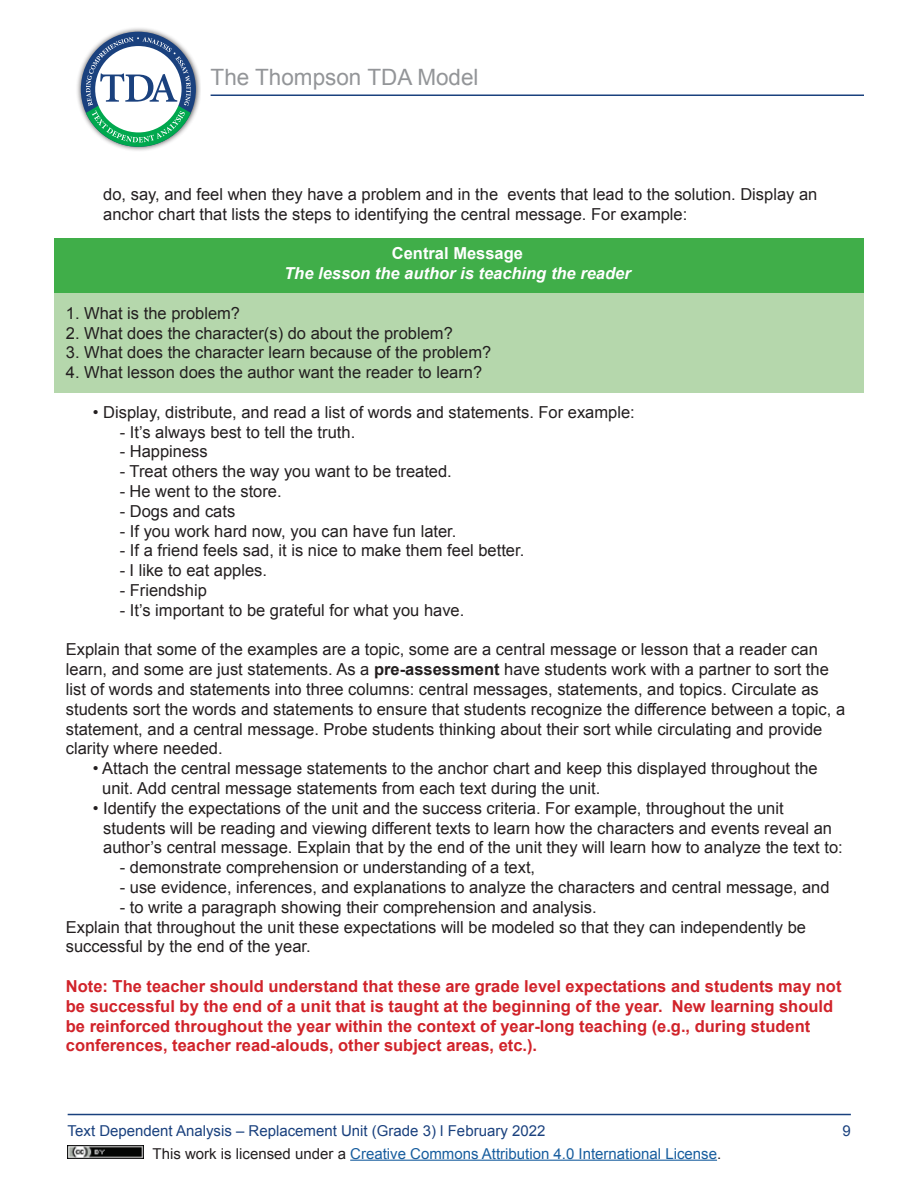
<style>
.page{position:relative;width:918px;height:1188px;background:#fff}
.page>*{position:absolute;margin:0;border:0;box-sizing:border-box;transform-origin:0 0}
.t1{font:22.5px "Arial";color:#939598}
.t2{font:16.5px/19.8px "Arial";color:#231f20}
.t3{font:700 16.5px/19.8px "Arial";color:#d1232a}
.t4{font:italic 700 16.5px/19.8px "Arial";color:#fff;text-align:center}
.t5{font:15px "Arial";color:#175d9e}
.t6{font:15px "Arial";color:#1a417e}
.s1{font-style:normal}
.s2{font-weight:700}
.s3{color:#231f20}
</style>
<div class="page">
<hr style="left:68px;top:1114px;width:783px;height:1px;background:#1a417e">
<img style="left:68px;top:1145px;width:75px;height:14px">
<hr style="left:350px;top:1160px;width:367px;height:1px;background:#175d9e">
<div style="left:75px;top:26px;width:126px;height:127px;background:#231f20;opacity:.8"></div>
<div style="left:81px;top:32px;width:115px;height:115px;background:#1a417e;border-radius:50%"></div>
<svg style="left:83px;top:37px;width:110px;height:110px"></svg>
<hr style="left:211px;top:95px;width:653px;height:1px;background:#1a417e">
<div style="left:54px;top:238px;width:810px;height:56px;background:#40ae49"></div>
<div style="left:54px;top:294px;width:810px;height:99px;background:#b5d7ac"></div>
<h1 class="t1" style="left:211px;top:62px;width:270px">The Thompson TDA Model</h1>
<p class="t2" style="left:103px;top:184px;width:716px">do, say, and feel when they have a problem and in the events that lead to the solution. Display an anchor chart that lists the steps to identifying the central message. For example:</p>
<p class="t4" style="left:284px;top:244px;width:348px"><span class="s1">Central Message<br></span>The lesson the author is teaching the reader</p>
<p class="t2" style="left:66px;top:303px;width:176px">1. What is the problem?</p>
<p class="t2" style="left:66px;top:323px;width:389px">2. What does the character(s) do about the problem?</p>
<p class="t2" style="left:66px;top:343px;width:427px">3. What does the character learn because of the problem?</p>
<p class="t2" style="left:66px;top:363px;width:418px">4. What lesson does the author want the reader to learn?</p>
<p class="t2" style="left:93px;top:402px;width:543px">• Display, distribute, and read a list of words and statements. For example:</p>
<p class="t2" style="left:120px;top:422px;width:237px">- It’s always best to tell the truth.</p>
<p class="t2" style="left:120px;top:442px;width:89px">- Happiness</p>
<p class="t2" style="left:120px;top:462px;width:334px">- Treat others the way you want to be treated.</p>
<p class="t2" style="left:120px;top:481px;width:163px">- He went to the store.</p>
<p class="t2" style="left:120px;top:501px;width:117px">- Dogs and cats</p>
<p class="t2" style="left:120px;top:521px;width:338px">- If you work hard now, you can have fun later.</p>
<p class="t2" style="left:120px;top:541px;width:406px">- If a friend feels sad, it is nice to make them feel better.</p>
<p class="t2" style="left:120px;top:561px;width:149px">- I like to eat apples.</p>
<p class="t2" style="left:120px;top:580px;width:89px">- Friendship</p>
<p class="t2" style="left:120px;top:600px;width:346px">- It’s important to be grateful for what you have.</p>
<p class="t2" style="left:66px;top:640px;width:781px">Explain that some of the examples are a topic, some are a central message or lesson that a reader can learn, and some are just statements. As a <span class="s2">pre-assessment</span> have students work with a partner to sort the list of words and statements into three columns: central messages, statements, and topics. Circulate as students sort the words and statements to ensure that students recognize the difference between a topic, a statement, and a central message. Probe students thinking about their sort while circulating and provide clarity where needed.</p>
<p class="t2" style="left:102px;top:759px;width:717px;text-indent:-9px">• Attach the central message statements to the anchor chart and keep this displayed throughout the unit. Add central message statements from each text during the unit.</p>
<p class="t2" style="left:103px;top:798px;width:741px;text-indent:-10px">• Identify the expectations of the unit and the success criteria. For example, throughout the unit students will be reading and viewing different texts to learn how the characters and events reveal an author’s central message. Explain that by the end of the unit they will learn how to analyze the text to:</p>
<p class="t2" style="left:120px;top:858px;width:417px">- demonstrate comprehension or understanding of a text,</p>
<p class="t2" style="left:120px;top:877px;width:711px">- use evidence, inferences, and explanations to analyze the characters and central message, and</p>
<p class="t2" style="left:120px;top:897px;width:478px">- to write a paragraph showing their comprehension and analysis.</p>
<p class="t2" style="left:66px;top:917px;width:742px">Explain that throughout the unit these expectations will be modeled so that they can independently be successful by the end of the year.</p>
<p class="t3" style="left:66px;top:977px;width:777px">Note: The teacher should understand that these are grade level expectations and students may not be successful by the end of a unit that is taught at the beginning of the year. New learning should be reinforced throughout the year within the context of year-long teaching (e.g., during student conferences, teacher read-alouds, other subject areas, etc.).</p>
<p class="t6" style="left:68px;top:1121px;width:479px">Text Dependent Analysis – Replacement Unit (Grade 3) l February 2022</p>
<p class="t6" style="left:843px;top:1121px;width:10px">9</p>
<p class="t5" style="left:153px;top:1144px;width:570px"><span class="s3">This work is licensed under a</span> Creative Commons Attribution 4.0 International License<span class="s3">.</span></p>
</div>
